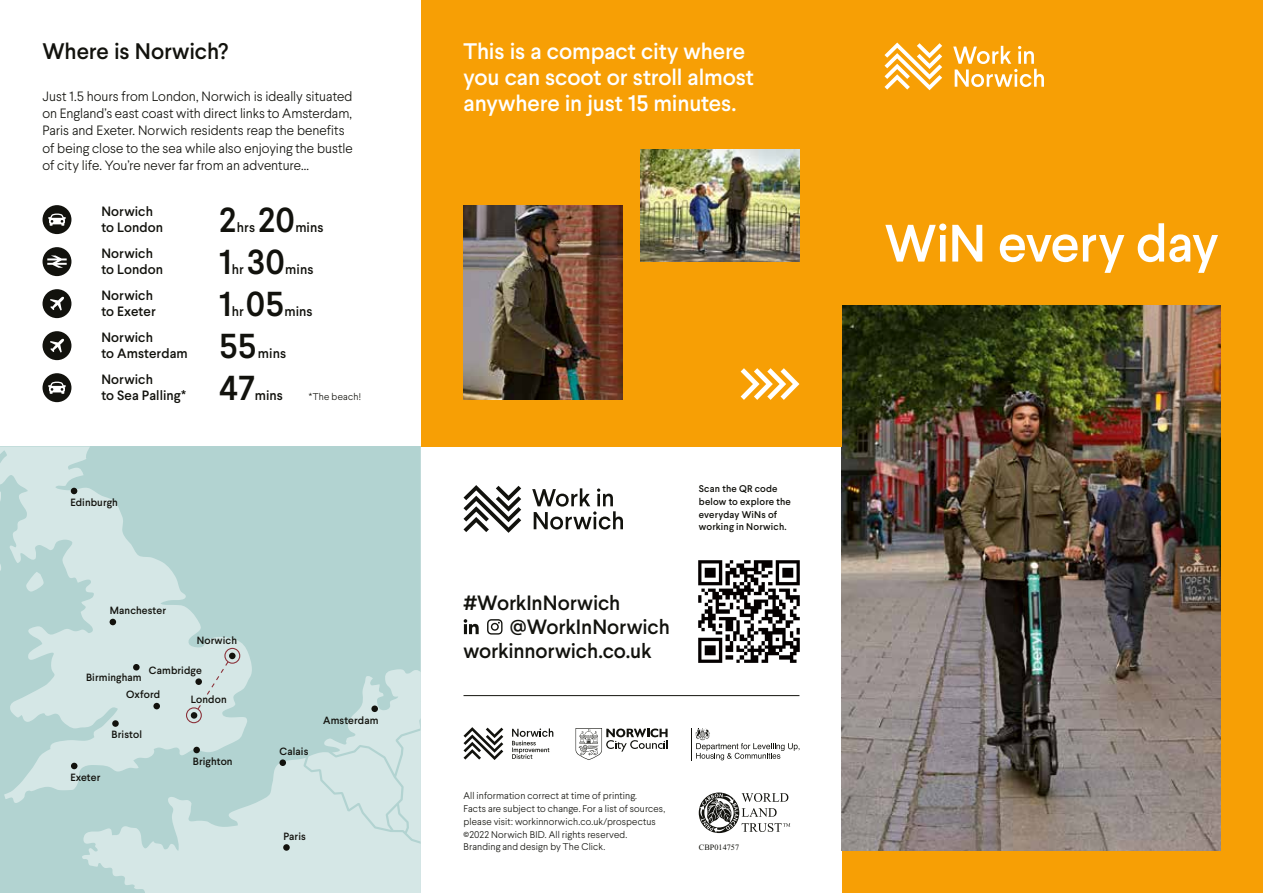
<style>
.page{position:relative;width:1263px;height:893px;background:#fff}
.page>*{position:absolute;margin:0;border:0;box-sizing:border-box;transform-origin:0 0}
.t1{font:500 52.5px "Larsseit";letter-spacing:-.015em;color:#fff}
.t2{font:500 34.65px "Larsseit";letter-spacing:.005em;color:#12120d}
.t3{font:500 22.5px/26.2px "Larsseit";letter-spacing:-.005em;color:#fff}
.t4{font:500 22.5px "Larsseit";letter-spacing:-.005em;color:#12120d}
.t5{font:500 20.7px "Larsseit";letter-spacing:-.005em;color:#12120d}
.t6{font:300 13.5px/17.2px "Larsseit";color:#12120d}
.t7{font:500 13.5px/16.2px "Larsseit";letter-spacing:.005em;color:#12120d}
.t8{font:500 10.5px "Larsseit";letter-spacing:.01em;color:#12120d}
.t9{font:300 9.75px/12.8px "Larsseit";letter-spacing:.01em;color:#12120d}
.t10{font:500 9.75px/12.8px "Larsseit";letter-spacing:.02em;color:#12120d}
.t11{font:300 9.75px "Larsseit";letter-spacing:.03em;color:#12120d}
.t12{font:8.25px "Times New Roman";color:#12120d}
</style>
<div class="page">
<div style="left:0;top:446px;width:421px;height:447px;background:#b2d3d1"></div>
<svg style="left:0;top:446px;width:252px;height:357px"></svg>
<svg style="left:0;top:556px;width:1px;height:28px"></svg>
<svg style="left:82px;top:757px;width:224px;height:136px;fill:#d5e7e6"></svg>
<svg style="left:0;top:489px;width:1px;height:34px"></svg>
<svg style="left:26px;top:572px;width:18px;height:20px"></svg>
<svg style="left:283px;top:844px;width:7px;height:7px"></svg>
<div style="left:191px;top:712px;width:6px;height:7px;background:#12120d;border-radius:50%"></div>
<div style="left:229px;top:653px;width:7px;height:6px;background:#12120d;border-radius:50%"></div>
<svg style="left:110px;top:619px;width:6px;height:6px"></svg>
<div style="left:133px;top:664px;width:7px;height:7px;background:#12120d;border-radius:50%"></div>
<div style="left:112px;top:720px;width:7px;height:7px;background:#12120d;border-radius:50%"></div>
<div style="left:193px;top:747px;width:7px;height:6px;background:#12120d;border-radius:50%"></div>
<div style="left:279px;top:759px;width:7px;height:7px;background:#12120d;border-radius:50%"></div>
<div style="left:153px;top:703px;width:7px;height:6px;background:#12120d;border-radius:50%"></div>
<svg style="left:71px;top:488px;width:6px;height:6px"></svg>
<svg style="left:71px;top:763px;width:6px;height:6px"></svg>
<div style="left:197px;top:660px;width:33px;height:50px;background:#d5e7e6"></div>
<div style="left:186px;top:707px;width:16px;height:16px;border:1px solid #8b3139;border-radius:50%"></div>
<div style="left:224px;top:648px;width:16px;height:16px;border:1px solid #8b3139;border-radius:50%"></div>
<div style="left:201px;top:697px;width:8px;height:6px;background:#d7eae7"></div>
<div style="left:43px;top:205px;width:28px;height:29px;background:#12120d;border-radius:50%"></div>
<div style="left:43px;top:247px;width:28px;height:29px;background:#12120d;border-radius:50%"></div>
<div style="left:43px;top:289px;width:28px;height:29px;background:#12120d;border-radius:50%"></div>
<div style="left:43px;top:331px;width:28px;height:29px;background:#12120d;border-radius:50%"></div>
<svg style="left:47px;top:255px;width:20px;height:13px"></svg>
<svg style="left:48px;top:213px;width:18px;height:13px"></svg>
<svg style="left:50px;top:339px;width:14px;height:14px"></svg>
<svg style="left:50px;top:297px;width:14px;height:13px"></svg>
<div style="left:43px;top:373px;width:28px;height:29px;background:#12120d;border-radius:50%"></div>
<svg style="left:48px;top:381px;width:18px;height:13px"></svg>
<div style="left:421px;top:0;width:421px;height:446px;background:#f79f05"></div>
<svg style="left:741px;top:368px;width:58px;height:32px"></svg>
<img style="left:463px;top:205px;width:160px;height:195px">
<img style="left:640px;top:149px;width:159px;height:112px">
<svg style="left:463px;top:485px;width:58px;height:48px"></svg>
<svg style="left:532px;top:488px;width:91px;height:41px"></svg>
<svg style="left:463px;top:727px;width:40px;height:33px"></svg>
<svg style="left:512px;top:728px;width:41px;height:31px"></svg>
<svg style="left:576px;top:728px;width:91px;height:32px"></svg>
<hr style="left:691px;top:728px;width:1px;height:32px;background:#12120d">
<svg style="left:695px;top:728px;width:105px;height:32px"></svg>
<img style="left:698px;top:560px;width:102px;height:103px">
<svg style="left:464px;top:619px;width:15px;height:15px"></svg>
<svg style="left:487px;top:619px;width:15px;height:16px"></svg>
<hr style="left:463px;top:695px;width:336px;height:1px;background:#12120d">
<svg style="left:699px;top:792px;width:91px;height:41px"></svg>
<svg style="left:306px;top:669px;width:115px;height:224px"></svg>
<div style="left:842px;top:0;width:421px;height:893px;background:#f79f05"></div>
<svg style="left:884px;top:43px;width:58px;height:47px"></svg>
<svg style="left:953px;top:46px;width:91px;height:41px"></svg>
<img style="left:842px;top:305px;width:378px;height:545px">
<h3 class="t4" style="left:43px;top:36px;width:188px">Where is Norwich?</h3>
<p class="t6" style="left:43px;top:87px;width:312px">Just 1.5 hours from London, Norwich is ideally situated on England’s east coast with direct links to Amsterdam, Paris and Exeter. Norwich residents reap the benefits of being close to the sea while also enjoying the bustle of city life. You’re never far from an adventure…</p>
<p class="t7" style="left:101px;top:203px;width:63px">Norwich to London</p>
<p class="t7" style="left:101px;top:245px;width:63px">Norwich to London</p>
<p class="t7" style="left:101px;top:287px;width:56px">Norwich to Exeter</p>
<p class="t7" style="left:101px;top:329px;width:88px">Norwich<br>to Amsterdam</p>
<p class="t7" style="left:101px;top:371px;width:86px">Norwich<br>to Sea Palling*</p>
<h2 class="t2" style="left:219px;top:197px;width:18px">2</h2>
<h2 class="t2" style="left:258px;top:197px;width:38px">20</h2>
<p class="t7" style="left:237px;top:219px;width:20px">hrs</p>
<p class="t7" style="left:295px;top:219px;width:30px">mins</p>
<h2 class="t2" style="left:219px;top:239px;width:67px">1 30</h2>
<p class="t7" style="left:232px;top:261px;width:14px">hr</p>
<p class="t7" style="left:285px;top:261px;width:30px">mins</p>
<h2 class="t2" style="left:219px;top:281px;width:67px">1 05</h2>
<p class="t7" style="left:232px;top:303px;width:14px">hr</p>
<p class="t7" style="left:284px;top:303px;width:30px">mins</p>
<h2 class="t2" style="left:219px;top:323px;width:39px">55</h2>
<p class="t7" style="left:258px;top:345px;width:30px">mins</p>
<h2 class="t2" style="left:219px;top:365px;width:38px">47</h2>
<p class="t7" style="left:255px;top:387px;width:30px">mins</p>
<p class="t11" style="left:309px;top:390px;width:54px">* The beach!</p>
<p class="t8" style="left:70px;top:496px;width:49px">Edinburgh</p>
<p class="t8" style="left:110px;top:603px;width:58px">Manchester</p>
<p class="t8" style="left:86px;top:670px;width:57px">Birmingham</p>
<p class="t8" style="left:197px;top:633px;width:42px">Norwich</p>
<p class="t8" style="left:149px;top:663px;width:54px">Cambridge</p>
<p class="t8" style="left:126px;top:688px;width:35px">Oxford</p>
<p class="t8" style="left:112px;top:728px;width:32px">Bristol</p>
<p class="t8" style="left:70px;top:770px;width:32px">Exeter</p>
<p class="t8" style="left:191px;top:692px;width:37px">London</p>
<p class="t8" style="left:193px;top:754px;width:41px">Brighton</p>
<p class="t8" style="left:280px;top:744px;width:30px">Calais</p>
<p class="t8" style="left:323px;top:713px;width:57px">Amsterdam</p>
<p class="t8" style="left:283px;top:829px;width:24px">Paris</p>
<h3 class="t3" style="left:463px;top:38px;width:292px">This is a compact city where you can scoot or stroll almost anywhere in just 15 minutes.</h3>
<h3 class="t5" style="left:463px;top:589px;width:158px">#WorkInNorwich</h3>
<h3 class="t5" style="left:510px;top:613px;width:162px">@WorkInNorwich</h3>
<h3 class="t5" style="left:463px;top:637px;width:190px">workinnorwich.co.uk</h3>
<p class="t10" style="left:699px;top:482px;width:94px">Scan the QR code below to explore the everyday WiNs of working in Norwich.</p>
<p class="t9" style="left:463px;top:789px;width:203px">All information correct at time of printing.<br>Facts are subject to change. For a list of sources, please visit: workinnorwich.co.uk/prospectus ©2022 Norwich BID. All rights reserved.<br>Branding and design by The Click.</p>
<p class="t12" style="left:699px;top:842px;width:42px">CBP014757</p>
<h1 class="t1" style="left:884px;top:209px;width:336px">WiN every day</h1>
</div>
